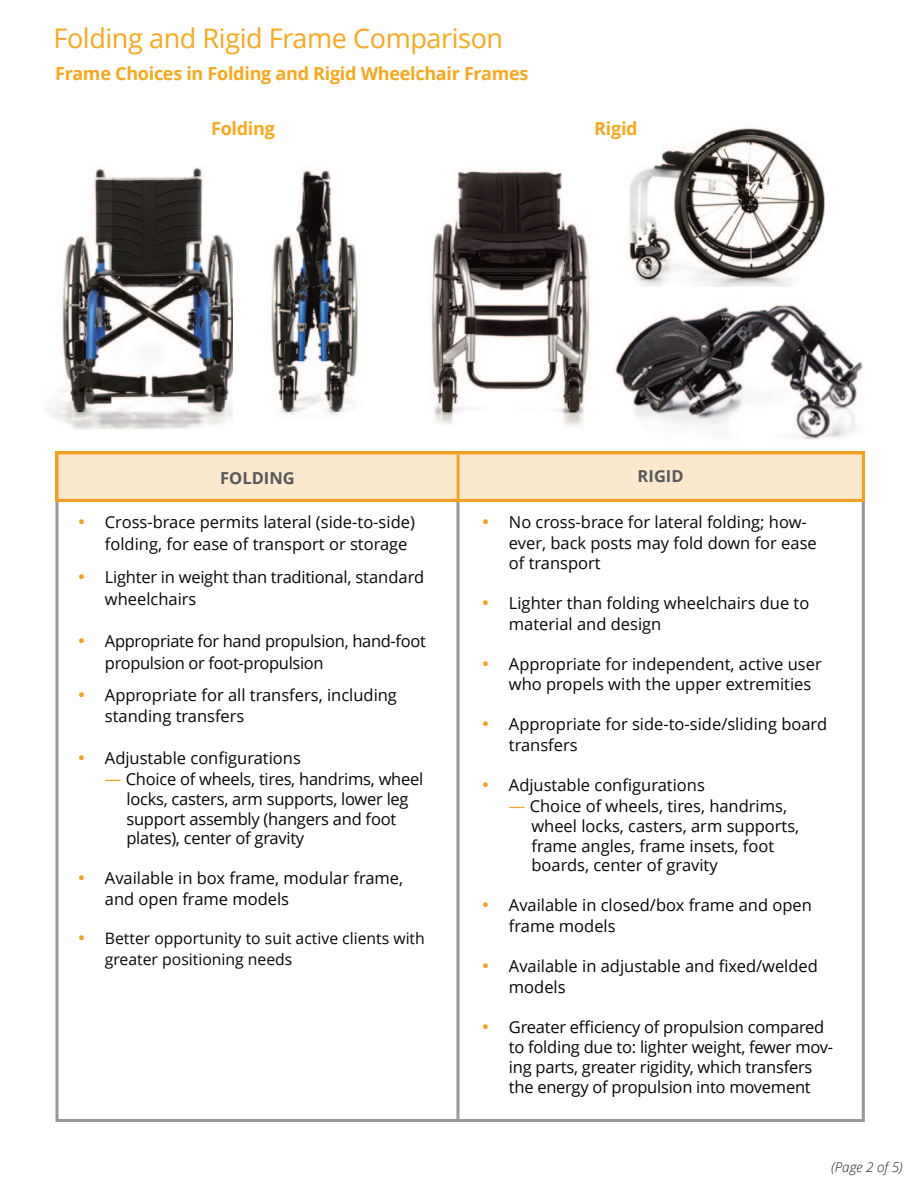
<style>
.page{position:relative;width:918px;height:1188px;background:#fff}
.page>*{position:absolute;margin:0;border:0;box-sizing:border-box;transform-origin:0 0}
.t1{font:27px "Open Sans";letter-spacing:-.015em;color:#f9a71b}
.t2{font:700 18px "Open Sans";letter-spacing:-.015em;color:#f9a71b}
.t3{font:16.5px/20.9px "Open Sans";color:#080505}
.t4{font:16.5px/21.8px "Open Sans";letter-spacing:-.02em;color:#080505}
.t5{font:700 16.5px "Open Sans";color:#57585a}
.t6{font:15.75px/20.2px "Open Sans";color:#080505}
.t7{font:italic 300 13.5px "Open Sans";color:#231f20}
.s1{color:#f1a022}
</style>
<div class="page">
<img style="left:431px;top:171px;width:159px;height:255px">
<img style="left:629px;top:127px;width:196px;height:160px">
<img style="left:608px;top:305px;width:257px;height:147px">
<img style="left:46px;top:167px;width:187px;height:263px">
<img style="left:271px;top:169px;width:87px;height:247px">
<svg style="left:56px;top:452px;width:809px;height:48px;background:#fbe2be"></svg>
<div style="left:56px;top:500px;width:809px;height:622px;border:3px solid #999899"></div>
<hr style="left:456px;top:454px;width:3px;height:45px;background:#f1a022">
<hr style="left:456px;top:502px;width:3px;height:617px;background:#999899">
<p class="t1" style="left:54px;top:19px;width:451px">Folding and Rigid Frame Comparison</p>
<p class="t2" style="left:55px;top:61px;width:475px">Frame Choices in Folding and Rigid Wheelchair Frames</p>
<p class="t2" style="left:211px;top:115px;width:65px">Folding</p>
<p class="t2" style="left:594px;top:115px;width:45px">Rigid</p>
<p class="t5" style="left:220px;top:466px;width:76px">FOLDING</p>
<p class="t5" style="left:638px;top:465px;width:47px">RIGID</p>
<p class="t3" style="left:105px;top:511px;width:312px;line-height:21.8px;text-indent:-27px"><span class="s1">•</span> Cross-brace permits lateral (side-to-side) folding, for ease of transport or storage</p>
<p class="t3" style="left:105px;top:565px;width:321px;line-height:21.8px;text-indent:-27px"><span class="s1">•</span> Lighter in weight than traditional, standard wheelchairs</p>
<p class="t4" style="left:105px;top:630px;width:323px;text-indent:-27px"><span class="s1">•</span> Appropriate for hand propulsion, hand-foot propulsion or foot-propulsion</p>
<p class="t3" style="left:105px;top:684px;width:294px;text-indent:-27px"><span class="s1">•</span> Appropriate for all transfers, including standing transfers</p>
<p class="t3" style="left:78px;top:747px;width:224px"><span class="s1">•</span> Adjustable configurations</p>
<p class="t3" style="left:126px;top:768px;width:298px;line-height:20px;text-indent:-21px"><span class="s1">—</span> Choice of wheels, tires, handrims, wheel locks, casters, arm supports, lower leg support assembly (hangers and foot plates), center of gravity</p>
<p class="t3" style="left:105px;top:867px;width:300px;text-indent:-27px"><span class="s1">•</span> Available in box frame, modular frame, and open frame models</p>
<p class="t6" style="left:105px;top:928px;width:321px;text-indent:-27px"><span class="s1">•</span> Better opportunity to suit active clients with greater positioning needs</p>
<p class="t3" style="left:509px;top:512px;width:309px;line-height:20.4px;text-indent:-27px"><span class="s1">•</span> No cross-brace for lateral folding; how&shy;ever, back posts may fold down for ease of transport</p>
<p class="t3" style="left:509px;top:592px;width:302px;text-indent:-27px"><span class="s1">•</span> Lighter than folding wheelchairs due to material and design</p>
<p class="t3" style="left:509px;top:653px;width:314px;text-indent:-27px"><span class="s1">•</span> Appropriate for independent, active user who propels with the upper extremities</p>
<p class="t3" style="left:509px;top:713px;width:320px;text-indent:-27px"><span class="s1">•</span> Appropriate for side-to-side/sliding board transfers</p>
<p class="t3" style="left:482px;top:774px;width:224px"><span class="s1">•</span> Adjustable configurations</p>
<p class="t3" style="left:531px;top:795px;width:269px;line-height:20px;text-indent:-22px"><span class="s1">—</span> Choice of wheels, tires, handrims, wheel locks, casters, arm supports, frame angles, frame insets, foot boards, center of gravity</p>
<p class="t3" style="left:509px;top:894px;width:305px;text-indent:-27px"><span class="s1">•</span> Available in closed/box frame and open frame models</p>
<p class="t3" style="left:509px;top:955px;width:311px;text-indent:-27px"><span class="s1">•</span> Available in adjustable and fixed/welded models</p>
<p class="t3" style="left:509px;top:1016px;width:326px;line-height:20.2px;text-indent:-27px"><span class="s1">•</span> Greater efficiency of propulsion compared to folding due to: lighter weight, fewer mov&shy;ing parts, greater rigidity, which transfers the energy of propulsion into movement</p>
<p class="t7" style="left:831px;top:1157px;width:73px">(Page 2 of 5)</p>
</div>
